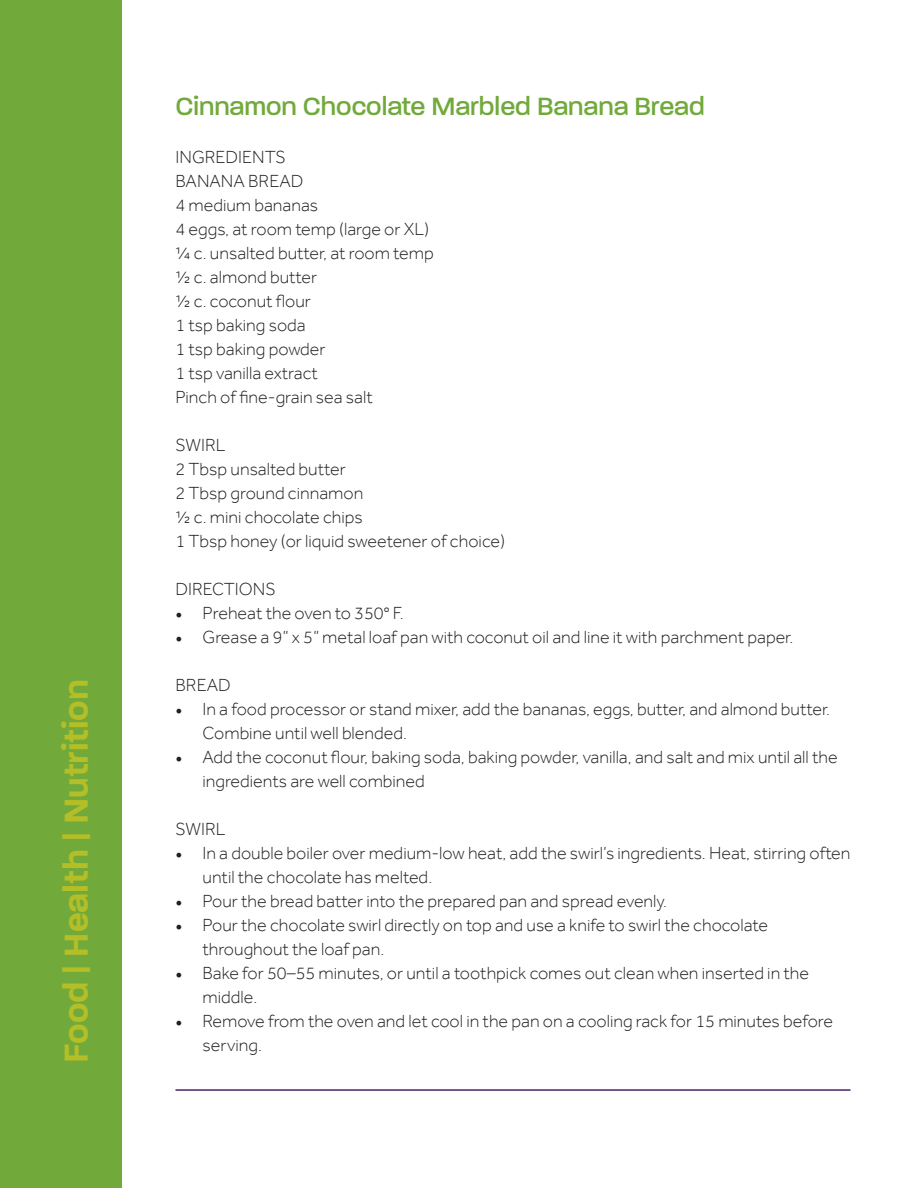
<style>
.page{position:relative;width:918px;height:1188px;background:#fff}
.page>*{position:absolute;margin:0;border:0;box-sizing:border-box;transform-origin:0 0}
.t1{font:600 36px "Paralucent";color:#b4be27}
.t2{font:500 27px "Paralucent";color:#71aa3b}
.t3{font:300 18px/24px "Effra";color:#231f20}
.s1{font-family:"Minion Pro";font-weight:400}
</style>
<div class="page">
<div style="left:0;top:0;width:122px;height:1188px;background:#71aa3b"></div>
<hr style="left:176px;top:1089px;width:674px;height:2px;background:#48215f">
<h1 class="t1" style="left:54px;top:1063px;width:385px;rotate:-90deg">Food | Health | Nutrition</h1>
<p class="t2" style="left:176px;top:90px;width:531px">Cinnamon Chocolate Marbled Banana Bread</p>
<p class="t3" style="left:176px;top:145px;width:112px">INGREDIENTS</p>
<p class="t3" style="left:176px;top:169px;width:129px">BANANA BREAD</p>
<p class="t3" style="left:176px;top:193px;width:144px">4 medium bananas</p>
<p class="t3" style="left:176px;top:217px;width:255px">4 eggs, at room temp (large or XL)</p>
<p class="t3" style="left:176px;top:241px;width:260px">¼ c. unsalted butter, at room temp</p>
<p class="t3" style="left:176px;top:265px;width:143px">½ c. almond butter</p>
<p class="t3" style="left:176px;top:289px;width:137px">½ c. coconut flour</p>
<p class="t3" style="left:176px;top:313px;width:132px">1 tsp baking soda</p>
<p class="t3" style="left:176px;top:337px;width:152px">1 tsp baking powder</p>
<p class="t3" style="left:176px;top:361px;width:144px">1 tsp vanilla extract</p>
<p class="t3" style="left:176px;top:385px;width:199px">Pinch of fine-grain sea salt</p>
<p class="t3" style="left:176px;top:433px;width:51px">SWIRL</p>
<p class="t3" style="left:176px;top:457px;width:172px">2 Tbsp unsalted butter</p>
<p class="t3" style="left:176px;top:481px;width:189px">2 Tbsp ground cinnamon</p>
<p class="t3" style="left:176px;top:505px;width:189px">½ c. mini chocolate chips</p>
<p class="t3" style="left:176px;top:529px;width:331px">1 Tbsp honey (or liquid sweetener of choice)</p>
<p class="t3" style="left:176px;top:577px;width:102px">DIRECTIONS</p>
<p class="t3" style="left:176px;top:601px;width:230px"><span class="s1">•</span> Preheat the oven to 350° F.</p>
<p class="t3" style="left:176px;top:625px;width:619px"><span class="s1">•</span> Grease a 9” x 5” metal loaf pan with coconut oil and line it with parchment paper.</p>
<p class="t3" style="left:176px;top:673px;width:57px">BREAD</p>
<p class="t3" style="left:202px;top:697px;width:629px;text-indent:-27px"><span class="s1">•</span> In a food processor or stand mixer, add the bananas, eggs, butter, and almond butter.<br>Combine until well blended.</p>
<p class="t3" style="left:202px;top:745px;width:637px;text-indent:-27px"><span class="s1">•</span> Add the coconut flour, baking soda, baking powder, vanilla, and salt and mix until all the ingredients are well combined</p>
<p class="t3" style="left:176px;top:817px;width:51px">SWIRL</p>
<p class="t3" style="left:202px;top:841px;width:650px;text-indent:-27px"><span class="s1">•</span> In a double boiler over medium-low heat, add the swirl’s ingredients. Heat, stirring often until the chocolate has melted.</p>
<p class="t3" style="left:176px;top:889px;width:493px"><span class="s1">•</span> Pour the bread batter into the prepared pan and spread evenly.</p>
<p class="t3" style="left:202px;top:913px;width:567px;text-indent:-27px"><span class="s1">•</span> Pour the chocolate swirl directly on top and use a knife to swirl the chocolate throughout the loaf pan.</p>
<p class="t3" style="left:202px;top:961px;width:608px;text-indent:-27px"><span class="s1">•</span> Bake for 50–55 minutes, or until a toothpick comes out clean when inserted in the middle.</p>
<p class="t3" style="left:202px;top:1009px;width:632px;text-indent:-27px"><span class="s1">•</span> Remove from the oven and let cool in the pan on a cooling rack for 15 minutes before serving.</p>
</div>
